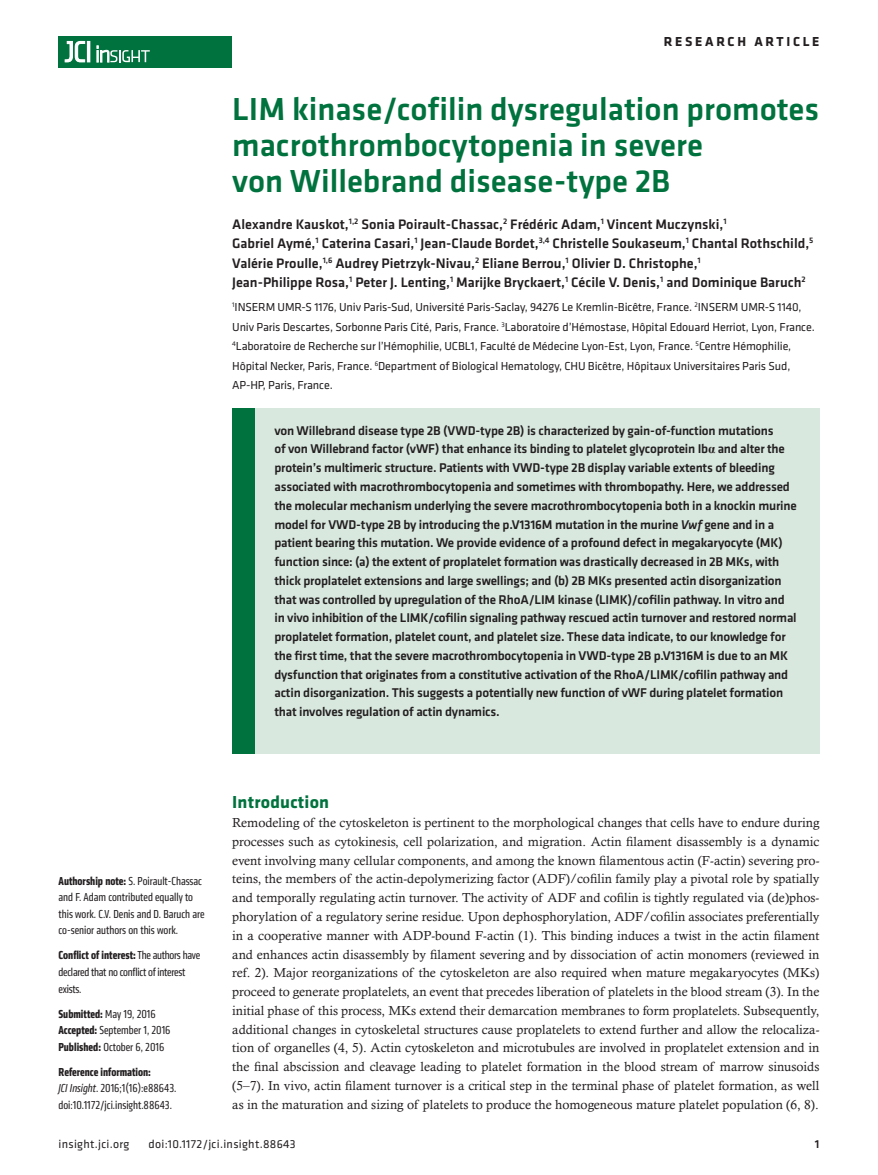
<style>
.page{position:relative;width:878px;height:1175px;background:#fff}
.page>*{position:absolute;margin:0;border:0;box-sizing:border-box;transform-origin:0 0}
.t1{font:500 33px/36px "Klavika Basic";color:#00723e}
.t2{font:700 18px "Klavika";letter-spacing:.01em;color:#00723e}
.t3{font:500 14.25px/19.5px "Klavika Basic";color:#231f20}
.t4{font:700 13.5px "Klavika Basic";letter-spacing:.2em;color:#231f20}
.t5{font:13.2px/18.8px "Calisto MT Std";color:#231f20;text-align:justify}
.t6{font:500 13.2px/18.8px "Klavika Basic";letter-spacing:-.015em;color:#231f20}
.t7{font:12px/19.5px "Klavika";letter-spacing:-.01em;color:#231f20}
.t8{font:condensed 12px/16.5px "Klavika";color:#231f20}
.t9{font:condensed 12px/16.5px "Klavika";letter-spacing:-.02em;color:#231f20}
.t10{font:12px "Klavika Basic";letter-spacing:.025em;color:#231f20}
.t11{font:500 12px "Klavika Basic";color:#231f20}
.s1{font-family:"Times New Roman";font-weight:700}
.s2{font-style:italic}
.s3{font-weight:700}
</style>
<div class="page">
<div style="left:59px;top:36px;width:173px;height:31px;background:#00723e"></div>
<hr style="left:87px;top:41px;width:3px;height:21px;background:#fff">
<svg style="left:64px;top:41px;width:21px;height:22px"></svg>
<svg style="left:97px;top:46px;width:53px;height:16px"></svg>
<div style="left:232px;top:408px;width:587px;height:345px;background:#d8e8df"></div>
<div style="left:232px;top:408px;width:22px;height:345px;background:#00723e"></div>
<p class="t4" style="left:663px;top:32px;width:157px">RESEARCH ARTICLE</p>
<h1 class="t1" style="left:232px;top:91px;width:588px">LIM kinase/cofilin dysregulation promotes macrothrombocytopenia in severe<br>von Willebrand disease-type 2B</h1>
<p class="t3" style="left:232px;top:214px;width:582px">Alexandre Kauskot,<sup>1,2</sup> Sonia Poirault-Chassac,<sup>2</sup> Frédéric Adam,<sup>1</sup> Vincent Muczynski,<sup>1<br></sup>Gabriel Aymé,<sup>1</sup> Caterina Casari,<sup>1</sup> Jean-Claude Bordet,<sup>3,4</sup> Christelle Soukaseum,<sup>1</sup> Chantal Rothschild,<sup>5<br></sup>Valérie Proulle,<sup>1,6</sup> Audrey Pietrzyk-Nivau,<sup>2</sup> Eliane Berrou,<sup>1</sup> Olivier D. Christophe,<sup>1<br></sup>Jean-Philippe Rosa,<sup>1</sup> Peter J. Lenting,<sup>1</sup> Marijke Bryckaert,<sup>1</sup> Cécile V. Denis,<sup>1</sup> and Dominique Baruch<sup>2</sup></p>
<p class="t7" style="left:232px;top:297px;width:584px"><sup>1</sup>INSERM UMR-S 1176, Univ Paris-Sud, Université Paris-Saclay, 94276 Le Kremlin-Bicêtre, France. <sup>2</sup>INSERM UMR-S 1140, Univ Paris Descartes, Sorbonne Paris Cité, Paris, France. <sup>3</sup>Laboratoire d’Hémostase, Hôpital Edouard Herriot, Lyon, France.<br><sup>4</sup>Laboratoire de Recherche sur l’Hémophilie, UCBL1, Faculté de Médecine Lyon-Est, Lyon, France. <sup>5</sup>Centre Hémophilie, Hôpital Necker, Paris, France. <sup>6</sup>Department of Biological Hematology, CHU Bicêtre, Hôpitaux Universitaires Paris Sud, AP-HP, Paris, France.</p>
<p class="t6" style="left:274px;top:420px;width:524px">von Willebrand disease type 2B (VWD-type 2B) is characterized by gain-of-function mutations<br>of von Willebrand factor (vWF) that enhance its binding to platelet glycoprotein Ib<span class="s1">α</span> and alter the protein’s multimeric structure. Patients with VWD-type 2B display variable extents of bleeding associated with macrothrombocytopenia and sometimes with thrombopathy. Here, we addressed the molecular mechanism underlying the severe macrothrombocytopenia both in a knockin murine model for VWD-type 2B by introducing the p.V1316M mutation in the murine <span class="s2">Vwf</span> gene and in a patient bearing this mutation. We provide evidence of a profound defect in megakaryocyte (MK) function since: (a) the extent of proplatelet formation was drastically decreased in 2B MKs, with thick proplatelet extensions and large swellings; and (b) 2B MKs presented actin disorganization that was controlled by upregulation of the RhoA/LIM kinase (LIMK)/cofilin pathway. In vitro and in vivo inhibition of the LIMK/cofilin signaling pathway rescued actin turnover and restored normal proplatelet formation, platelet count, and platelet size. These data indicate, to our knowledge for the first time, that the severe macrothrombocytopenia in VWD-type 2B p.V1316M is due to an MK dysfunction that originates from a constitutive activation of the RhoA/LIMK/cofilin pathway and actin disorganization. This suggests a potentially new function of vWF during platelet formation that involves regulation of actin dynamics.</p>
<p class="t8" style="left:59px;top:872px;width:147px"><span class="s3">Authorship note:</span> S. Poirault-Chassac and F. Adam contributed equally to this work. C.V. Denis and D. Baruch are co-senior authors on this work.</p>
<p class="t9" style="left:59px;top:947px;width:143px"><span class="s3">Conflict of interest:</span> The authors have declared that no conflict of interest exists.</p>
<p class="t8" style="left:59px;top:1005px;width:113px"><span class="s3">Submitted:</span> May 19, 2016<br><span class="s3">Accepted:</span> September 1, 2016<br><span class="s3">Published:</span> October 6, 2016</p>
<p class="t8" style="left:59px;top:1063px;width:119px"><span class="s3">Reference information:<br></span><span class="s2">JCI Insight</span>. 2016;1(16):e88643. doi:10.1172/jci.insight.88643.</p>
<h2 class="t2" style="left:232px;top:789px;width:98px">Introduction</h2>
<p class="t5" style="left:232px;top:813px;width:588px">Remodeling of the cytoskeleton is pertinent to the morphological changes that cells have to endure during processes such as cytokinesis, cell polarization, and migration. Actin filament disassembly is a dynamic event involving many cellular components, and among the known filamentous actin (F-actin) severing pro&shy;teins, the members of the actin-depolymerizing factor (ADF)/cofilin family play a pivotal role by spatially and temporally regulating actin turnover. The activity of ADF and cofilin is tightly regulated via (de)phos&shy;phorylation of a regulatory serine residue. Upon dephosphorylation, ADF/cofilin associates preferentially in a cooperative manner with ADP-bound F-actin (1). This binding induces a twist in the actin filament and enhances actin disassembly by filament severing and by dissociation of actin monomers (reviewed in ref. 2). Major reorganizations of the cytoskeleton are also required when mature megakaryocytes (MKs) proceed to generate proplatelets, an event that precedes liberation of platelets in the blood stream (3). In the initial phase of this process, MKs extend their demarcation membranes to form proplatelets. Subsequently, additional changes in cytoskeletal structures cause proplatelets to extend further and allow the relocaliza&shy;tion of organelles (4, 5). Actin cytoskeleton and microtubules are involved in proplatelet extension and in the final abscission and cleavage leading to platelet formation in the blood stream of marrow sinusoids (5–7). In vivo, actin filament turnover is a critical step in the terminal phase of platelet formation, as well as in the maturation and sizing of platelets to produce the homogeneous mature platelet population (6, 8).</p>
<p class="t10" style="left:58px;top:1135px;width:72px">insight.jci.org</p>
<p class="t10" style="left:148px;top:1135px;width:149px">doi:10.1172/jci.insight.88643</p>
<p class="t11" style="left:814px;top:1135px;width:6px">1</p>
</div>
